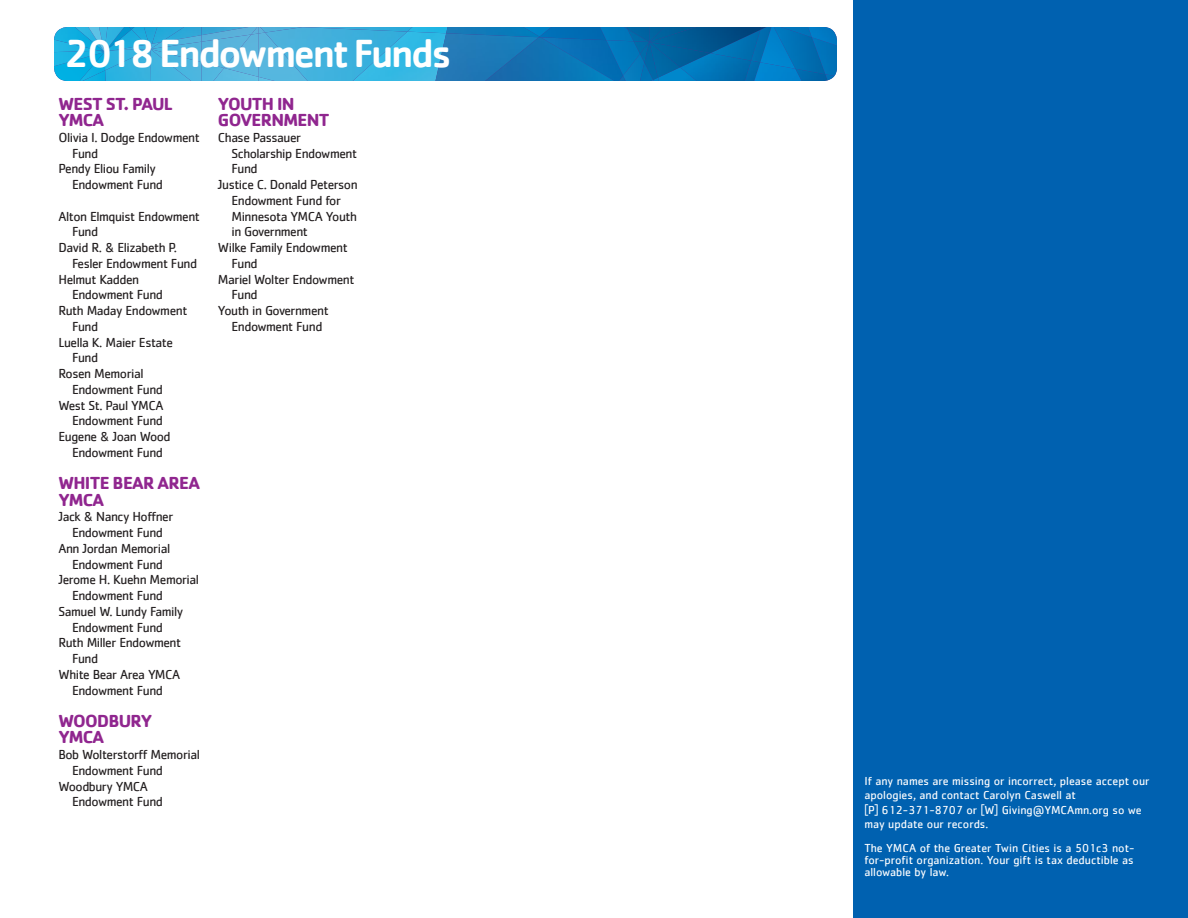
<style>
.page{position:relative;width:1188px;height:918px;background:#fff}
.page>*{position:absolute;margin:0;border:0;box-sizing:border-box;transform-origin:0 0}
.t1{font:500 40.5px "Cachet";letter-spacing:-.06em;color:#fff}
.Branch_Section_Head{font:700 18px/16.5px "Cachet";letter-spacing:-.04em;color:#90268f}
.endowment_text{font:13.5px/15.8px "Cachet";letter-spacing:-.035em;color:#231f20}
.t2{font:12px/14.4px "Cachet";color:#fff}
</style>
<div class="page">
<img style="left:407px;top:33px;width:28px;height:48px">
<img style="left:412px;top:27px;width:34px;height:6px">
<svg style="left:257px;top:27px;width:3px;height:6px"></svg>
<img style="left:260px;top:27px;width:152px;height:6px">
<img style="left:184px;top:27px;width:73px;height:8px">
<img style="left:259px;top:33px;width:6px;height:44px">
<img style="left:224px;top:33px;width:35px;height:35px">
<img style="left:265px;top:27px;width:142px;height:54px">
<img style="left:202px;top:35px;width:49px;height:33px">
<img style="left:259px;top:77px;width:16px;height:4px">
<img style="left:224px;top:68px;width:35px;height:13px">
<img style="left:202px;top:62px;width:22px;height:19px">
<img style="left:132px;top:45px;width:14px;height:4px">
<img style="left:124px;top:27px;width:8px;height:22px">
<img style="left:104px;top:27px;width:20px;height:22px">
<img style="left:54px;top:27px;width:34px;height:54px">
<img style="left:88px;top:27px;width:16px;height:24px">
<img style="left:80px;top:52px;width:25px;height:29px">
<img style="left:54px;top:51px;width:50px;height:15px">
<svg style="left:99px;top:50px;width:6px;height:2px"></svg>
<img style="left:132px;top:27px;width:14px;height:18px">
<svg style="left:129px;top:27px;width:6px;height:2px"></svg>
<img style="left:144px;top:27px;width:8px;height:17px">
<img style="left:152px;top:27px;width:32px;height:8px">
<svg style="left:146px;top:42px;width:4px;height:7px"></svg>
<img style="left:150px;top:35px;width:52px;height:46px">
<img style="left:150px;top:42px;width:52px;height:20px">
<img style="left:105px;top:49px;width:86px;height:32px">
<img style="left:83px;top:70px;width:23px;height:11px">
<img style="left:540px;top:27px;width:60px;height:10px">
<svg style="left:619px;top:76px;width:4px;height:5px"></svg>
<img style="left:435px;top:33px;width:50px;height:48px">
<img style="left:446px;top:27px;width:94px;height:10px">
<img style="left:485px;top:37px;width:129px;height:44px">
<img style="left:658px;top:78px;width:22px;height:3px">
<img style="left:680px;top:61px;width:65px;height:20px">
<img style="left:710px;top:53px;width:41px;height:8px">
<img style="left:745px;top:61px;width:9px;height:20px">
<img style="left:751px;top:53px;width:9px;height:9px">
<img style="left:606px;top:41px;width:28px;height:35px">
<img style="left:600px;top:27px;width:26px;height:14px">
<img style="left:623px;top:54px;width:17px;height:27px">
<img style="left:640px;top:63px;width:13px;height:18px">
<img style="left:634px;top:42px;width:6px;height:12px">
<img style="left:640px;top:42px;width:4px;height:21px">
<img style="left:644px;top:42px;width:14px;height:38px">
<img style="left:649px;top:67px;width:31px;height:11px">
<img style="left:649px;top:53px;width:61px;height:14px">
<img style="left:649px;top:27px;width:111px;height:26px">
<img style="left:665px;top:27px;width:31px;height:15px">
<img style="left:626px;top:27px;width:39px;height:15px">
<img style="left:754px;top:62px;width:41px;height:19px">
<img style="left:760px;top:27px;width:14px;height:42px">
<img style="left:795px;top:74px;width:33px;height:7px">
<img style="left:774px;top:27px;width:38px;height:47px">
<svg style="left:825px;top:76px;width:9px;height:4px"></svg>
<img style="left:812px;top:46px;width:25px;height:30px">
<img style="left:781px;top:27px;width:27px;height:10px">
<img style="left:808px;top:27px;width:29px;height:19px">
<div style="left:853px;top:0;width:335px;height:918px;background:#0061b0"></div>
<p class="t1" style="left:64px;top:29px;width:389px">2018 Endowment Funds</p>
<p class="Branch_Section_Head" style="left:58px;top:95px;width:116px">WEST ST. PAUL<br>YMCA</p>
<p class="endowment_text" style="left:72px;top:129px;width:129px;text-indent:-14px">Olivia I. Dodge Endowment<br>Fund</p>
<p class="endowment_text" style="left:72px;top:161px;width:92px;text-indent:-14px">Pendy Eliou Family<br>Endowment Fund</p>
<p class="endowment_text" style="left:72px;top:208px;width:129px;text-indent:-14px">Alton Elmquist Endowment<br>Fund</p>
<p class="endowment_text" style="left:72px;top:240px;width:127px;text-indent:-14px">David R. &amp; Elizabeth P.<br>Fesler Endowment Fund</p>
<p class="endowment_text" style="left:72px;top:271px;width:92px;text-indent:-14px">Helmut Kadden<br>Endowment Fund</p>
<p class="endowment_text" style="left:72px;top:303px;width:117px;text-indent:-14px">Ruth Maday Endowment<br>Fund</p>
<p class="endowment_text" style="left:72px;top:334px;width:103px;text-indent:-14px">Luella K. Maier Estate<br>Fund</p>
<p class="endowment_text" style="left:72px;top:366px;width:92px;text-indent:-14px">Rosen Memorial<br>Endowment Fund</p>
<p class="endowment_text" style="left:58px;top:397px;width:106px;text-align:right">West St. Paul YMCA<br>Endowment Fund</p>
<p class="endowment_text" style="left:58px;top:429px;width:114px;text-align:center">Eugene &amp; Joan Wood<br>Endowment Fund</p>
<p class="Branch_Section_Head" style="left:58px;top:474px;width:143px">WHITE BEAR AREA<br>YMCA</p>
<p class="endowment_text" style="left:58px;top:509px;width:116px;text-align:center">Jack &amp; Nancy Hoffner<br>Endowment Fund</p>
<p class="endowment_text" style="left:58px;top:540px;width:113px;text-align:center">Ann Jordan Memorial<br>Endowment Fund</p>
<p class="endowment_text" style="left:72px;top:572px;width:129px;text-indent:-14px">Jerome H. Kuehn Memorial<br>Endowment Fund</p>
<p class="endowment_text" style="left:58px;top:603px;width:126px;text-align:center">Samuel W. Lundy Family<br>Endowment Fund</p>
<p class="endowment_text" style="left:72px;top:635px;width:111px;text-indent:-14px">Ruth Miller Endowment<br>Fund</p>
<p class="endowment_text" style="left:58px;top:666px;width:123px;text-align:center">White Bear Area YMCA<br>Endowment Fund</p>
<p class="Branch_Section_Head" style="left:58px;top:712px;width:95px">WOODBURY<br>YMCA</p>
<p class="endowment_text" style="left:72px;top:747px;width:129px;text-indent:-14px">Bob Wolterstorff Memorial<br>Endowment Fund</p>
<p class="endowment_text" style="left:72px;top:778px;width:92px;text-indent:-14px">Woodbury YMCA<br>Endowment Fund</p>
<p class="Branch_Section_Head" style="left:218px;top:95px;width:113px">YOUTH IN<br>GOVERNMENT</p>
<p class="endowment_text" style="left:231px;top:129px;width:127px;text-indent:-14px">Chase Passauer<br>Scholarship Endowment<br>Fund</p>
<p class="endowment_text" style="left:231px;top:177px;width:128px;text-indent:-14px">Justice C. Donald Peterson<br>Endowment Fund for<br>Minnesota YMCA Youth in Government</p>
<p class="endowment_text" style="left:231px;top:240px;width:118px;text-indent:-14px">Wilke Family Endowment<br>Fund</p>
<p class="endowment_text" style="left:231px;top:271px;width:124px;text-indent:-14px">Mariel Wolter Endowment<br>Fund</p>
<p class="endowment_text" style="left:218px;top:303px;width:112px;text-align:center">Youth in Government<br>Endowment Fund</p>
<p class="t2" style="left:864px;top:773px;width:287px">If any names are missing or incorrect, please accept our apologies, and contact Carolyn Caswell at</p>
<p class="t2" style="left:864px;top:802px;width:279px">[P] 612-371-8707 or [W] Giving@YMCAmn.org so we may update our records.</p>
<p class="t2" style="left:864px;top:842px;width:272px;line-height:12px;text-align:justify">The YMCA of the Greater Twin Cities is a 501c3 not&shy;for-profit organization. Your gift is tax deductible as allowable by law.</p>
</div>
